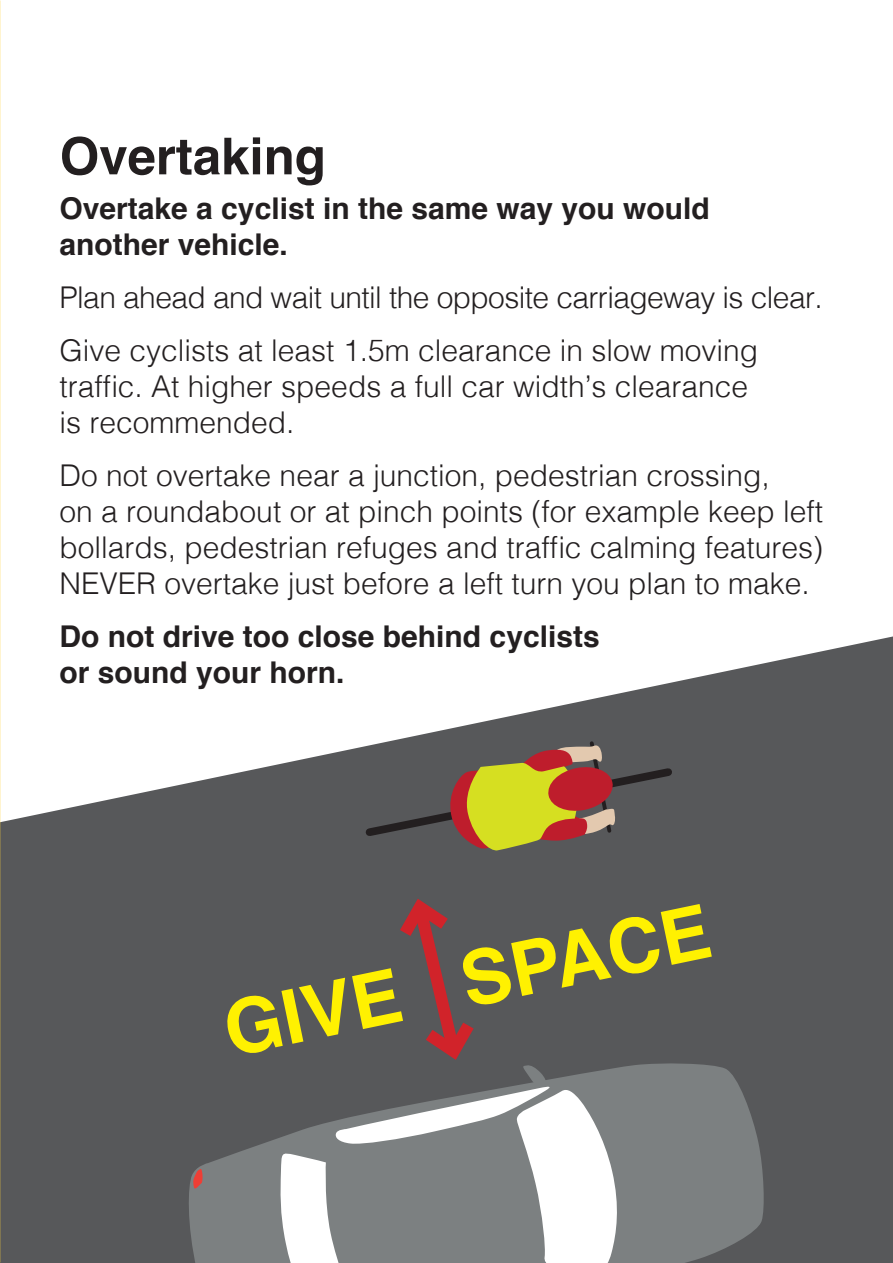
<style>
.page{position:relative;width:893px;height:1263px;background:#fff}
.page>*{position:absolute;margin:0;border:0;box-sizing:border-box;transform-origin:0 0}
.t1{font:700 75px "Helvetica";color:#fff101}
.t2{font:700 51px "Helvetica";color:#231f20}
.t3{font:300 30px/36px "Helvetica";color:#231f20}
.t4{font:700 30px/36px "Helvetica";color:#231f20}
.t5{font:300 30px/53.1px "Helvetica";letter-spacing:-.02em;color:#231f20}
</style>
<div class="page">
<svg style="left:0;top:636px;width:893px;height:627px;fill:#57585a"></svg>
<svg style="left:186px;top:1062px;width:579px;height:201px;background:#727576"></svg>
<svg style="left:192px;top:1168px;width:11px;height:22px"></svg>
<svg style="left:360px;top:739px;width:317px;height:113px;background:#7e6a4a"></svg>
<svg style="left:280px;top:890px;width:340px;height:373px"></svg>
<h2 class="t2" style="left:60px;top:115px;width:268px">Overtaking</h2>
<p class="t4" style="left:60px;top:191px;width:652px">Overtake a cyclist in the same way you would another vehicle.</p>
<p class="t5" style="left:60px;top:269px;width:765px">Plan ahead and wait until the opposite carriageway is clear.<br>Give cyclists at least 1.5m clearance in slow moving</p>
<p class="t3" style="left:60px;top:366px;width:690px">traffic. At higher speeds a full car width’s clearance is recommended.</p>
<p class="t3" style="left:60px;top:455px;width:765px">Do not overtake near a junction, pedestrian crossing,<br>on a roundabout or at pinch points (for example keep left bollards, pedestrian refuges and traffic calming features)<br>NEVER overtake just before a left turn you plan to make.</p>
<p class="t4" style="left:60px;top:619px;width:542px">Do not drive too close behind cyclists or sound your horn.</p>
<h1 class="t1" style="left:213px;top:973px;width:496px;rotate:-12deg">GIVE SPACE</h1>
</div>
